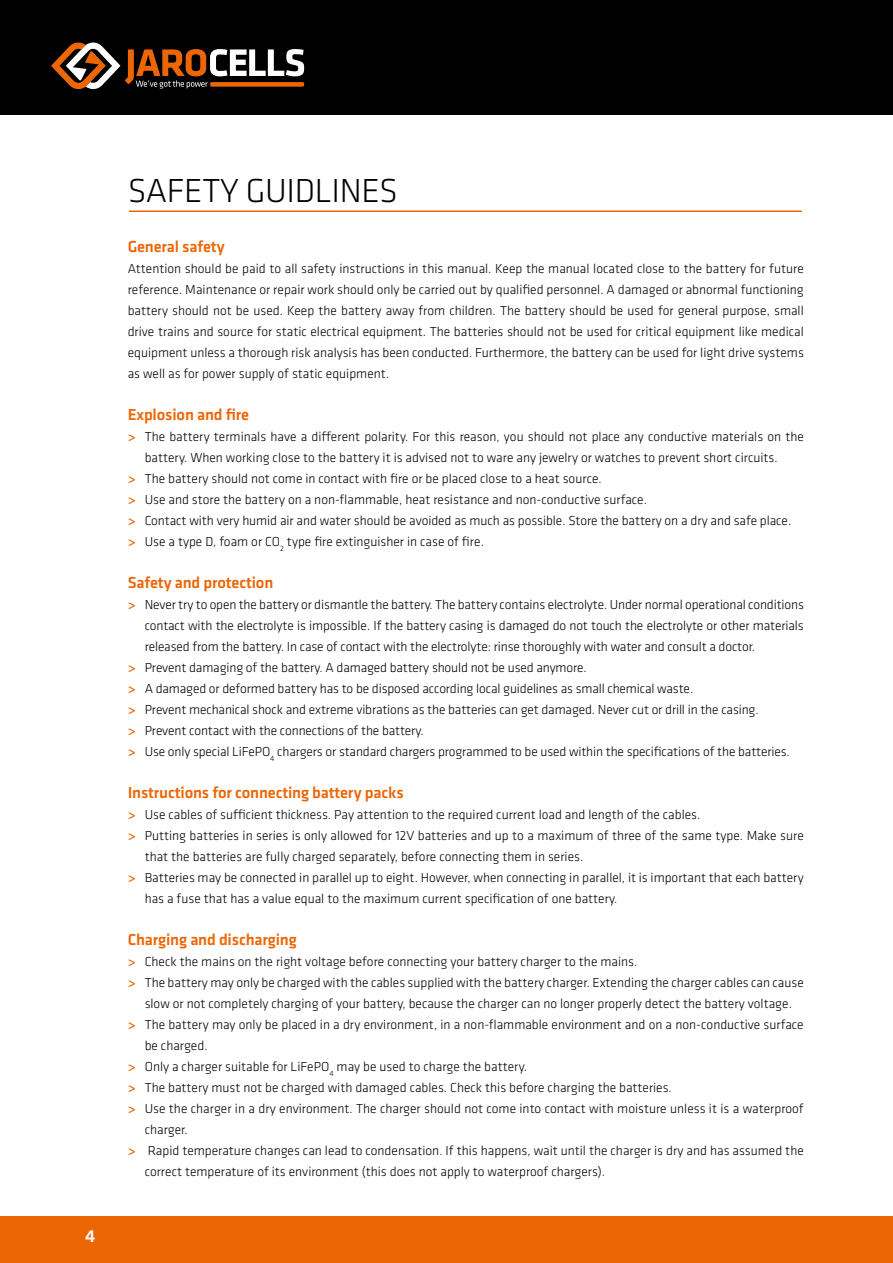
<style>
.page{position:relative;width:893px;height:1263px;background:#fff}
.page>*{position:absolute;margin:0;border:0;box-sizing:border-box;transform-origin:0 0}
.t1{font:300 34.5px "Klavika";letter-spacing:-.01em;color:#000}
.t2{font:500 18px "Klavika";color:#fff}
.t3{font:500 16.5px "Klavika";letter-spacing:-.01em;color:#ec6606}
.t4{font:300 13.5px/21px "Klavika";color:#000;text-align:justify}
.s1{font-weight:500;color:#ec6606}
</style>
<div class="page">
<div style="left:0;top:0;width:893px;height:115px;background:#000"></div>
<div style="left:0;top:1216px;width:893px;height:47px;background:#ec6606"></div>
<svg style="left:51px;top:43px;width:253px;height:46px"></svg>
<hr style="left:129px;top:210px;width:673px;height:2px;background:#ec6606">
<h2 class="t2" style="left:85px;top:1227px;width:12px">4</h2>
<h1 class="t1" style="left:128px;top:172px;width:272px">SAFETY GUIDLINES</h1>
<p class="t3" style="left:128px;top:238px;width:99px">General safety</p>
<p class="t4" style="left:128px;top:258px;width:678px">Attention should be paid to all safety instructions in this manual. Keep the manual located close to the battery for future reference. Maintenance or repair work should only be carried out by qualified personnel. A damaged or abnormal functioning battery should not be used. Keep the battery away from children. The battery should be used for general purpose, small drive trains and source for static electrical equipment. The batteries should not be used for critical equipment like medical equipment unless a thorough risk analysis has been conducted. Furthermore, the battery can be used for light drive systems as well as for power supply of static equipment.</p>
<p class="t3" style="left:128px;top:406px;width:123px">Explosion and fire</p>
<p class="t4" style="left:128px;top:426px;width:678px"><span class="s1">&gt;</span> The battery terminals have a different polarity. For this reason, you should not place any conductive materials on the</p>
<p class="t4" style="left:145px;top:447px;width:634px">battery. When working close to the battery it is advised not to ware any jewelry or watches to prevent short circuits.</p>
<p class="t4" style="left:128px;top:468px;width:476px"><span class="s1">&gt;</span> The battery should not come in contact with fire or be placed close to a heat source.</p>
<p class="t4" style="left:128px;top:489px;width:521px"><span class="s1">&gt;</span> Use and store the battery on a non-flammable, heat resistance and non-conductive surface.</p>
<p class="t4" style="left:128px;top:510px;width:665px"><span class="s1">&gt;</span> Contact with very humid air and water should be avoided as much as possible. Store the battery on a dry and safe place.</p>
<p class="t4" style="left:128px;top:531px;width:358px"><span class="s1">&gt;</span> Use a type D, foam or CO<sub>2</sub> type fire extinguisher in case of fire.</p>
<p class="t3" style="left:128px;top:574px;width:147px">Safety and protection</p>
<p class="t4" style="left:128px;top:594px;width:678px"><span class="s1">&gt;</span> Never try to open the battery or dismantle the battery. The battery contains electrolyte. Under normal operational conditions</p>
<p class="t4" style="left:145px;top:615px;width:660px">contact with the electrolyte is impossible. If the battery casing is damaged do not touch the electrolyte or other materials</p>
<p class="t4" style="left:145px;top:636px;width:612px">released from the battery. In case of contact with the electrolyte: rinse thoroughly with water and consult a doctor.</p>
<p class="t4" style="left:128px;top:657px;width:461px"><span class="s1">&gt;</span> Prevent damaging of the battery. A damaged battery should not be used anymore.</p>
<p class="t4" style="left:128px;top:678px;width:567px"><span class="s1">&gt;</span> A damaged or deformed battery has to be disposed according local guidelines as small chemical waste.</p>
<p class="t4" style="left:128px;top:699px;width:632px"><span class="s1">&gt;</span> Prevent mechanical shock and extreme vibrations as the batteries can get damaged. Never cut or drill in the casing.</p>
<p class="t4" style="left:128px;top:720px;width:298px"><span class="s1">&gt;</span> Prevent contact with the connections of the battery.</p>
<p class="t4" style="left:128px;top:741px;width:664px"><span class="s1">&gt;</span> Use only special LiFePO<sub>4</sub> chargers or standard chargers programmed to be used within the specifications of the batteries.</p>
<p class="t3" style="left:128px;top:784px;width:278px">Instructions for connecting battery packs</p>
<p class="t4" style="left:128px;top:804px;width:574px"><span class="s1">&gt;</span> Use cables of sufficient thickness. Pay attention to the required current load and length of the cables.</p>
<p class="t4" style="left:128px;top:825px;width:678px"><span class="s1">&gt;</span> Putting batteries in series is only allowed for 12V batteries and up to a maximum of three of the same type. Make sure</p>
<p class="t4" style="left:145px;top:846px;width:440px">that the batteries are fully charged separately, before connecting them in series.</p>
<p class="t4" style="left:128px;top:867px;width:678px"><span class="s1">&gt;</span> Batteries may be connected in parallel up to eight. However, when connecting in parallel, it is important that each battery</p>
<p class="t4" style="left:145px;top:888px;width:474px">has a fuse that has a value equal to the maximum current specification of one battery.</p>
<p class="t3" style="left:128px;top:931px;width:171px">Charging and discharging</p>
<p class="t4" style="left:128px;top:951px;width:511px"><span class="s1">&gt;</span> Check the mains on the right voltage before connecting your battery charger to the mains.</p>
<p class="t4" style="left:128px;top:972px;width:678px"><span class="s1">&gt;</span> The battery may only be charged with the cables supplied with the battery charger. Extending the charger cables can cause</p>
<p class="t4" style="left:145px;top:993px;width:649px">slow or not completely charging of your battery, because the charger can no longer properly detect the battery voltage.</p>
<p class="t4" style="left:128px;top:1014px;width:677px"><span class="s1">&gt;</span> The battery may only be placed in a dry environment, in a non-flammable environment and on a non-conductive surface</p>
<p class="t4" style="left:145px;top:1035px;width:64px">be charged.</p>
<p class="t4" style="left:128px;top:1056px;width:401px"><span class="s1">&gt;</span> Only a charger suitable for LiFePO<sub>4</sub> may be used to charge the battery.</p>
<p class="t4" style="left:128px;top:1077px;width:546px"><span class="s1">&gt;</span> The battery must not be charged with damaged cables. Check this before charging the batteries.</p>
<p class="t4" style="left:128px;top:1098px;width:677px"><span class="s1">&gt;</span> Use the charger in a dry environment. The charger should not come into contact with moisture unless it is a waterproof</p>
<p class="t4" style="left:145px;top:1119px;width:44px">charger.</p>
<p class="t4" style="left:128px;top:1140px;width:678px"><span class="s1">&gt;</span> Rapid temperature changes can lead to condensation. If this happens, wait until the charger is dry and has assumed the</p>
<p class="t4" style="left:145px;top:1161px;width:462px">correct temperature of its environment (this does not apply to waterproof chargers).</p>
</div>
